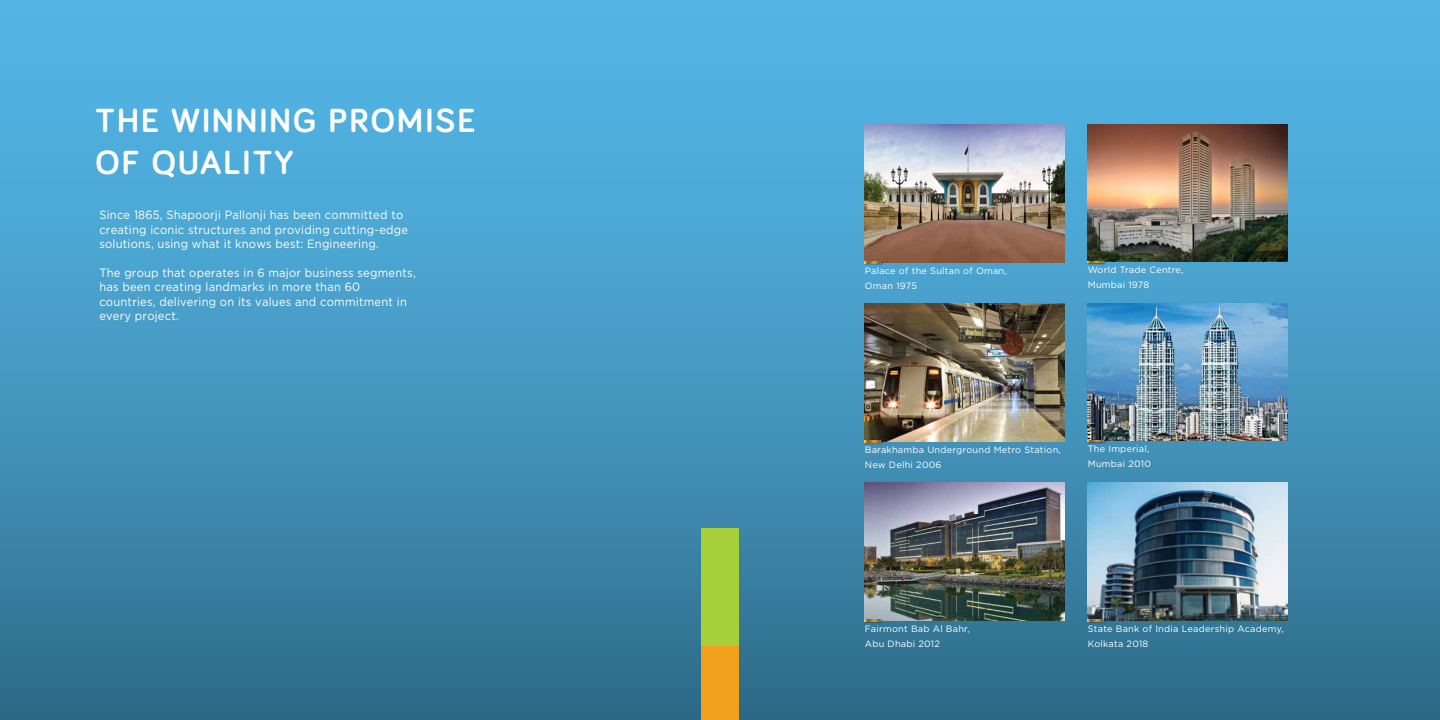
<style>
.page{position:relative;width:1440px;height:720px;background:#fff}
.page>*{position:absolute;margin:0;border:0;box-sizing:border-box;transform-origin:0 0}
.t1{font:700 34.5px/41.2px "Bariol";letter-spacing:.06em;color:#fff}
.t2{font:12px/14.4px "Gotham";letter-spacing:.02em;color:#fff;scale:.93 1}
.t3{font:9.2px/14.7px "Gotham";letter-spacing:.025em;color:#fff}
</style>
<div class="page">
<div style="left:0;top:0;width:720px;height:720px;background:linear-gradient(to bottom,#57bdf0,#31708e)"></div>
<div style="left:720px;top:0;width:720px;height:720px;background:linear-gradient(to bottom,#57bdef,#31708e)"></div>
<img style="left:865px;top:482px;width:199px;height:138px">
<img style="left:863px;top:618px;width:22px;height:7px">
<svg style="left:865px;top:620px;width:16px;height:1px"></svg>
<img style="left:1088px;top:124px;width:199px;height:138px">
<img style="left:1086px;top:259px;width:22px;height:7px">
<svg style="left:1088px;top:261px;width:16px;height:1px"></svg>
<svg style="left:1227px;top:251px;width:60px;height:9px"></svg>
<img style="left:865px;top:124px;width:199px;height:138px">
<img style="left:863px;top:260px;width:22px;height:7px">
<svg style="left:865px;top:262px;width:16px;height:1px"></svg>
<img style="left:1088px;top:482px;width:199px;height:138px">
<img style="left:1086px;top:618px;width:22px;height:7px">
<svg style="left:1088px;top:620px;width:16px;height:1px"></svg>
<img style="left:865px;top:303px;width:199px;height:138px">
<img style="left:863px;top:439px;width:22px;height:7px">
<svg style="left:865px;top:441px;width:16px;height:1px"></svg>
<img style="left:1088px;top:303px;width:199px;height:138px">
<img style="left:1086px;top:438px;width:22px;height:7px">
<svg style="left:1088px;top:440px;width:16px;height:1px"></svg>
<div style="left:701px;top:529px;width:19px;height:117px;background:#a7cf39"></div>
<div style="left:701px;top:646px;width:19px;height:74px;background:#f2a11f"></div>
<div style="left:720px;top:529px;width:19px;height:117px;background:#a7cf39"></div>
<div style="left:720px;top:646px;width:19px;height:74px;background:#f2a11f"></div>
<h1 class="t1" style="left:95px;top:99px;width:381px">THE WINNING PROMISE<br>OF QUALITY</h1>
<p class="t2" style="left:99px;top:208px;width:333px">Since 1865, Shapoorji Pallonji has been committed to creating iconic structures and providing cutting-edge solutions, using what it knows best: Engineering.</p>
<p class="t2" style="left:99px;top:265px;width:342px">The group that operates in 6 major business segments, has been creating landmarks in more than 60 countries, delivering on its values and commitment in every project.</p>
<p class="t3" style="left:865px;top:263px;width:143px">Palace of the Sultan of Oman,<br>Oman 1975</p>
<p class="t3" style="left:1088px;top:263px;width:97px">World Trade Centre,<br>Mumbai 1978</p>
<p class="t3" style="left:865px;top:442px;width:197px">Barakhamba Underground Metro Station,<br>New Delhi 2006</p>
<p class="t3" style="left:1088px;top:442px;width:65px">The Imperial,<br>Mumbai 2010</p>
<p class="t3" style="left:865px;top:621px;width:106px">Fairmont Bab Al Bahr,<br>Abu Dhabi 2012</p>
<p class="t3" style="left:1088px;top:621px;width:197px">State Bank of India Leadership Academy,<br>Kolkata 2018</p>
</div>
